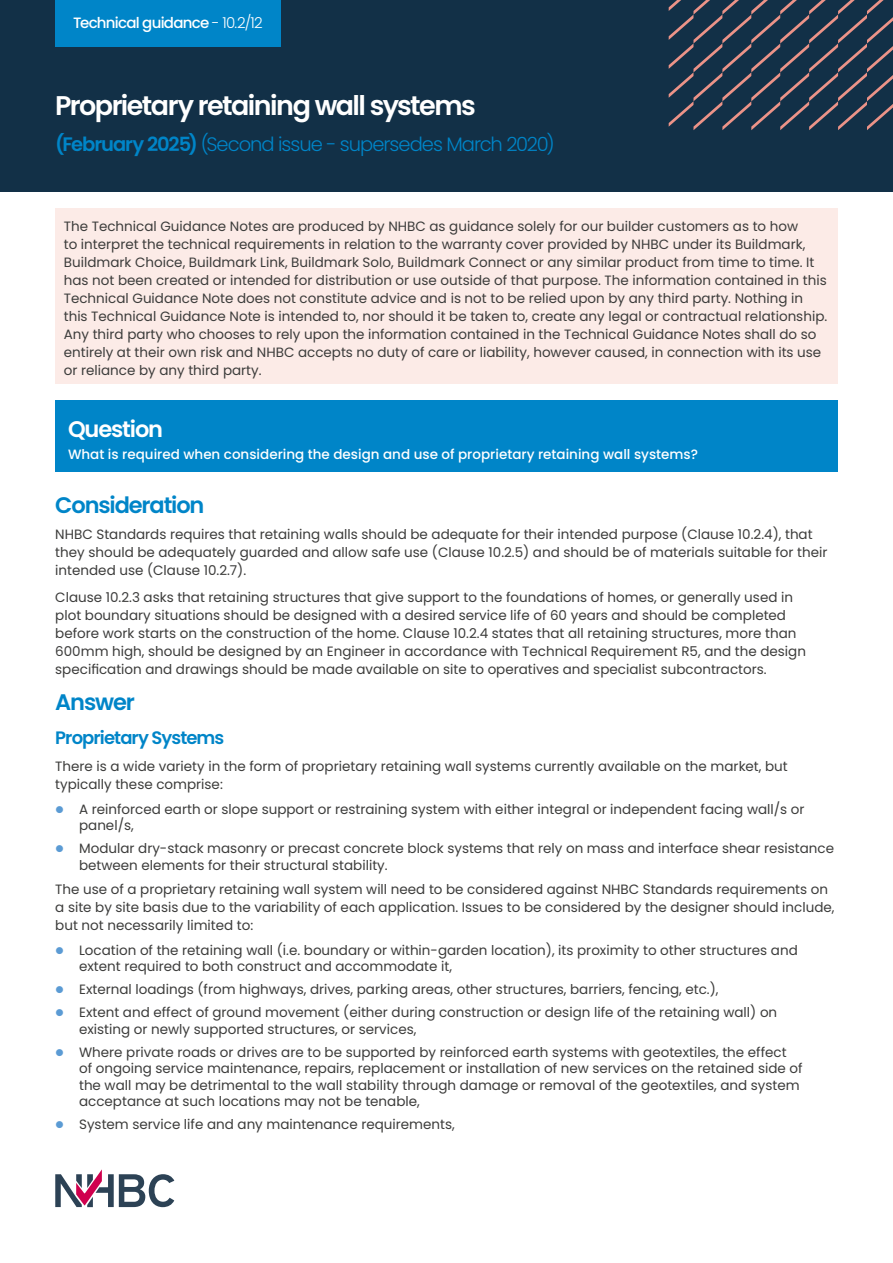
<style>
.page{position:relative;width:893px;height:1263px;background:#fff}
.page>*{position:absolute;margin:0;border:0;box-sizing:border-box;transform-origin:0 0}
.t1{font:600 27px "Poppins";letter-spacing:-.055em;color:#fff}
.t2{font:600 22.5px "Poppins";letter-spacing:-.05em;color:#0085c8}
.t3{font:600 22.5px "Poppins";letter-spacing:-.05em;color:#fff}
.t4{font:300 19.5px "Poppins";letter-spacing:-.05em;color:#0085c8}
.t5{font:600 18px "Poppins";letter-spacing:-.05em;color:#0085c8}
.t6{font:500 15px "Poppins";letter-spacing:-.05em;color:#fff}
.t7{font:13.5px/18px "Poppins";color:#3c3c3b}
.t8{font:500 13.5px "Poppins";color:#fff}
.s1{font-weight:300}
.s2{font-weight:600}
</style>
<div class="page">
<div style="left:0;top:0;width:893px;height:191px;background:#123047"></div>
<svg style="left:55px;top:1169px;width:119px;height:38px"></svg>
<svg style="left:669px;top:0;width:224px;height:130px"></svg>
<div style="left:55px;top:208px;width:783px;height:176px;background:#fcebe7"></div>
<div style="left:55px;top:401px;width:783px;height:71px;background:#0085c8"></div>
<div style="left:55px;top:0;width:226px;height:46px;background:#0085c8"></div>
<p class="t6" style="left:73px;top:14px;width:191px">Technical guidance <span class="s1">- 10.2/12</span></p>
<h1 class="t1" style="left:55px;top:90px;width:422px">Proprietary retaining wall systems</h1>
<h3 class="t4" style="left:55px;top:132px;width:501px"><span class="s2">(February 2025)</span> (Second issue - supersedes March 2020)</h3>
<p class="t7" style="left:64px;top:217px;width:765px">The Technical Guidance Notes are produced by NHBC as guidance solely for our builder customers as to how<br>to interpret the technical requirements in relation to the warranty cover provided by NHBC under its Buildmark, Buildmark Choice, Buildmark Link, Buildmark Solo, Buildmark Connect or any similar product from time to time. It has not been created or intended for distribution or use outside of that purpose. The information contained in this Technical Guidance Note does not constitute advice and is not to be relied upon by any third party. Nothing in this Technical Guidance Note is intended to, nor should it be taken to, create any legal or contractual relationship.<br>Any third party who chooses to rely upon the information contained in the Technical Guidance Notes shall do so entirely at their own risk and NHBC accepts no duty of care or liability, however caused, in connection with its use or reliance by any third party.</p>
<h2 class="t3" style="left:68px;top:416px;width:97px">Question</h2>
<p class="t8" style="left:68px;top:447px;width:632px">What is required when considering the design and use of proprietary retaining wall systems?</p>
<h2 class="t2" style="left:55px;top:492px;width:151px">Consideration</h2>
<p class="t7" style="left:55px;top:525px;width:774px">NHBC Standards requires that retaining walls should be adequate for their intended purpose (Clause 10.2.4), that they should be adequately guarded and allow safe use (Clause 10.2.5) and should be of materials suitable for their intended use (Clause 10.2.7).</p>
<p class="t7" style="left:55px;top:588px;width:752px">Clause 10.2.3 asks that retaining structures that give support to the foundations of homes, or generally used in plot boundary situations should be designed with a desired service life of 60 years and should be completed before work starts on the construction of the home. Clause 10.2.4 states that all retaining structures, more than 600mm high, should be designed by an Engineer in accordance with Technical Requirement R5, and the design specification and drawings should be made available on site to operatives and specialist subcontractors.</p>
<h2 class="t2" style="left:55px;top:689px;width:81px">Answer</h2>
<h3 class="t5" style="left:55px;top:727px;width:171px">Proprietary Systems</h3>
<p class="t7" style="left:55px;top:757px;width:734px">There is a wide variety in the form of proprietary retaining wall systems currently available on the market, but typically these comprise:</p>
<p class="t7" style="left:79px;top:801px;width:727px;line-height:16.5px">A reinforced earth or slope support or restraining system with either integral or independent facing wall/s or panel/s,</p>
<p class="t7" style="left:79px;top:840px;width:756px;line-height:16.5px">Modular dry-stack masonry or precast concrete block systems that rely on mass and interface shear resistance between elements for their structural stability.</p>
<p class="t7" style="left:55px;top:880px;width:781px">The use of a proprietary retaining wall system will need to be considered against NHBC Standards requirements on a site by site basis due to the variability of each application. Issues to be considered by the designer should include, but not necessarily limited to:</p>
<p class="t7" style="left:79px;top:942px;width:720px;line-height:16.5px">Location of the retaining wall (i.e. boundary or within-garden location), its proximity to other structures and extent required to both construct and accommodate it,</p>
<p class="t7" style="left:79px;top:978px;width:700px;line-height:23px">External loadings (from highways, drives, parking areas, other structures, barriers, fencing, etc.),<br>Extent and effect of ground movement (either during construction or design life of the retaining wall) on</p>
<p class="t7" style="left:79px;top:1017px;width:709px;line-height:23px">existing or newly supported structures, or services,<br>Where private roads or drives are to be supported by reinforced earth systems with geotextiles, the effect</p>
<p class="t7" style="left:79px;top:1060px;width:725px;line-height:16.5px">of ongoing service maintenance, repairs, replacement or installation of new services on the retained side of the wall may be detrimental to the wall stability through damage or removal of the geotextiles, and system acceptance at such locations may not be tenable,</p>
<p class="t7" style="left:79px;top:1115px;width:377px">System service life and any maintenance requirements,</p>
</div>
